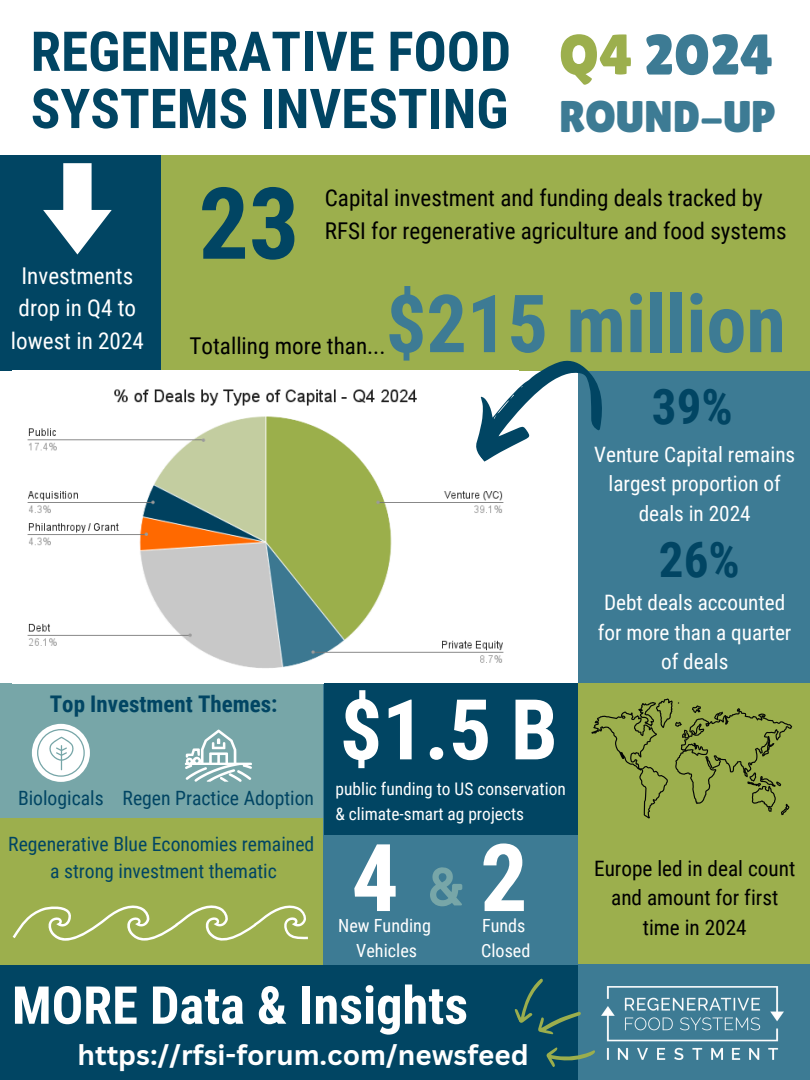
<style>
.page{position:relative;width:810px;height:1080px;background:#fff}
.page>*{position:absolute;margin:0;border:0;box-sizing:border-box;transform-origin:0 0}
.t1{font:700 99.56px "Roboto Condensed";color:#014563}
.t2{font:700 93.75px "Roboto Condensed";color:#fff}
.t3{font:700 83.94px "Roboto Condensed";color:#fff}
.t4{font:700 80.25px "Roboto Condensed";color:#3d7b94}
.t5{font:56.88px "Lilita One";color:#3d7b94}
.t6{font:700 55px/57.2px "Roboto Condensed";color:#014563}
.t7{font:700 52.31px "Roboto Condensed";color:#fff}
.t8{font:700 49.06px "Roboto Condensed";color:#014563}
.t9{font:44.38px "Lilita One";color:#3d7b94}
.t10{font:700 27.88px "Canva Sans";color:#fff}
.t11{font:23.12px "Roboto Condensed";color:#000}
.t12{font:23.12px/32.4px "Roboto Condensed";color:#fff;text-align:center}
.t13{font:700 22.94px "Roboto Condensed";color:#014563}
.t14{font:21.25px/29.5px "Roboto Condensed";color:#fff;text-align:center}
.t15{font:21.25px/29.5px "Roboto Condensed";color:#000;text-align:center}
.t16{font:19.69px "Roboto Condensed";color:#014563}
.t17{font:18.12px "Roboto Condensed";color:#fff}
.t18{font:17.38px "Roboto Condensed";color:#fff}
.s1{color:#9caf4d}
</style>
<div class="page">
<div style="left:0;top:683px;width:324px;height:135px;background:#77a6a8"></div>
<div style="left:0;top:818px;width:332px;height:148px;background:#9caf4d"></div>
<div style="left:324px;top:684px;width:254px;height:285px;background:#3d7b94"></div>
<div style="left:578px;top:683px;width:232px;height:283px;background:#9caf4d"></div>
<div style="left:0;top:965px;width:578px;height:115px;background:#014563"></div>
<div style="left:578px;top:964px;width:232px;height:116px;background:#3d7b94"></div>
<img style="left:602px;top:987px;width:182px;height:72px">
<div style="left:578px;top:370px;width:232px;height:313px;background:#3d7b94"></div>
<div style="left:0;top:155px;width:810px;height:215px;background:#9caf4d"></div>
<svg style="left:514px;top:978px;width:88px;height:89px"></svg>
<svg style="left:32px;top:724px;width:58px;height:58px"></svg>
<svg style="left:185px;top:729px;width:67px;height:53px"></svg>
<div style="left:0;top:156px;width:160px;height:214px;background:#014563"></div>
<svg style="left:43px;top:163px;width:69px;height:92px"></svg>
<img style="left:27px;top:389px;width:477px;height:279px">
<svg style="left:451px;top:360px;width:172px;height:139px"></svg>
<svg style="left:13px;top:905px;width:295px;height:36px"></svg>
<svg style="left:591px;top:698px;width:201px;height:120px"></svg>
<svg style="left:430px;top:867px;width:32px;height:39px"></svg>
<div style="left:325px;top:684px;width:253px;height:151px;background:#014563"></div>
<p class="t6" style="left:31px;top:23px;width:482px">REGENERATIVE FOOD<br>SYSTEMS INVESTING</p>
<h6 class="t5" style="left:559px;top:22px;width:216px"><span class="s1">Q4</span> 2024</h6>
<h6 class="t9" style="left:559px;top:91px;width:219px">ROUND-UP</h6>
<p class="t12" style="left:11px;top:260px;width:134px">Investments drop in Q4 to lowest in 2024</p>
<p class="t1" style="left:199px;top:166px;width:102px">23</p>
<p class="t11" style="left:325px;top:185px;width:439px">Capital investment and funding deals tracked by</p>
<h2 class="t11" style="left:325px;top:217px;width:463px">RFSI for regenerative agriculture and food systems</h2>
<h5 class="t4" style="left:386px;top:278px;width:402px">$215 million</h5>
<p class="t8" style="left:652px;top:379px;width:82px">39%</p>
<h3 class="t11" style="left:190px;top:332px;width:197px">Totalling more than...</h3>
<p class="t14" style="left:594px;top:440px;width:203px">Venture Capital remains largest proportion of deals in 2024</p>
<p class="t8" style="left:659px;top:532px;width:82px">26%</p>
<p class="t14" style="left:598px;top:588px;width:195px">Debt deals accounted for more than a quarter of deals</p>
<h6 class="t13" style="left:50px;top:691px;width:229px">Top Investment Themes:</h6>
<h1 class="t16" style="left:18px;top:787px;width:87px">Biologicals</h1>
<p class="t16" style="left:123px;top:787px;width:193px">Regen Practice Adoption</p>
<p class="t16" style="left:8px;top:833px;width:308px">Regenerative Blue Economies remained</p>
<p class="t16" style="left:50px;top:860px;width:228px">a strong investment thematic</p>
<p class="t3" style="left:340px;top:682px;width:220px">$1.5 B</p>
<p class="t18" style="left:335px;top:779px;width:232px">public funding to US conservation</p>
<p class="t18" style="left:335px;top:803px;width:190px">&amp; climate-smart ag projects</p>
<p class="t2" style="left:351px;top:824px;width:49px">4</p>
<p class="t17" style="left:356px;top:940px;width:62px">Vehicles</p>
<p class="t17" style="left:338px;top:915px;width:94px">New Funding</p>
<p class="t2" style="left:480px;top:824px;width:49px">2</p>
<p class="t17" style="left:482px;top:915px;width:45px">Funds</p>
<p class="t17" style="left:481px;top:940px;width:51px">Closed</p>
<p class="t7" style="left:12px;top:975px;width:458px">MORE Data &amp; Insights</p>
<p class="t10" style="left:77px;top:1035px;width:453px">https://rfsi-forum.com/newsfeed</p>
<p class="t15" style="left:594px;top:854px;width:203px">Europe led in deal count and amount for first time in 2024</p>
</div>
